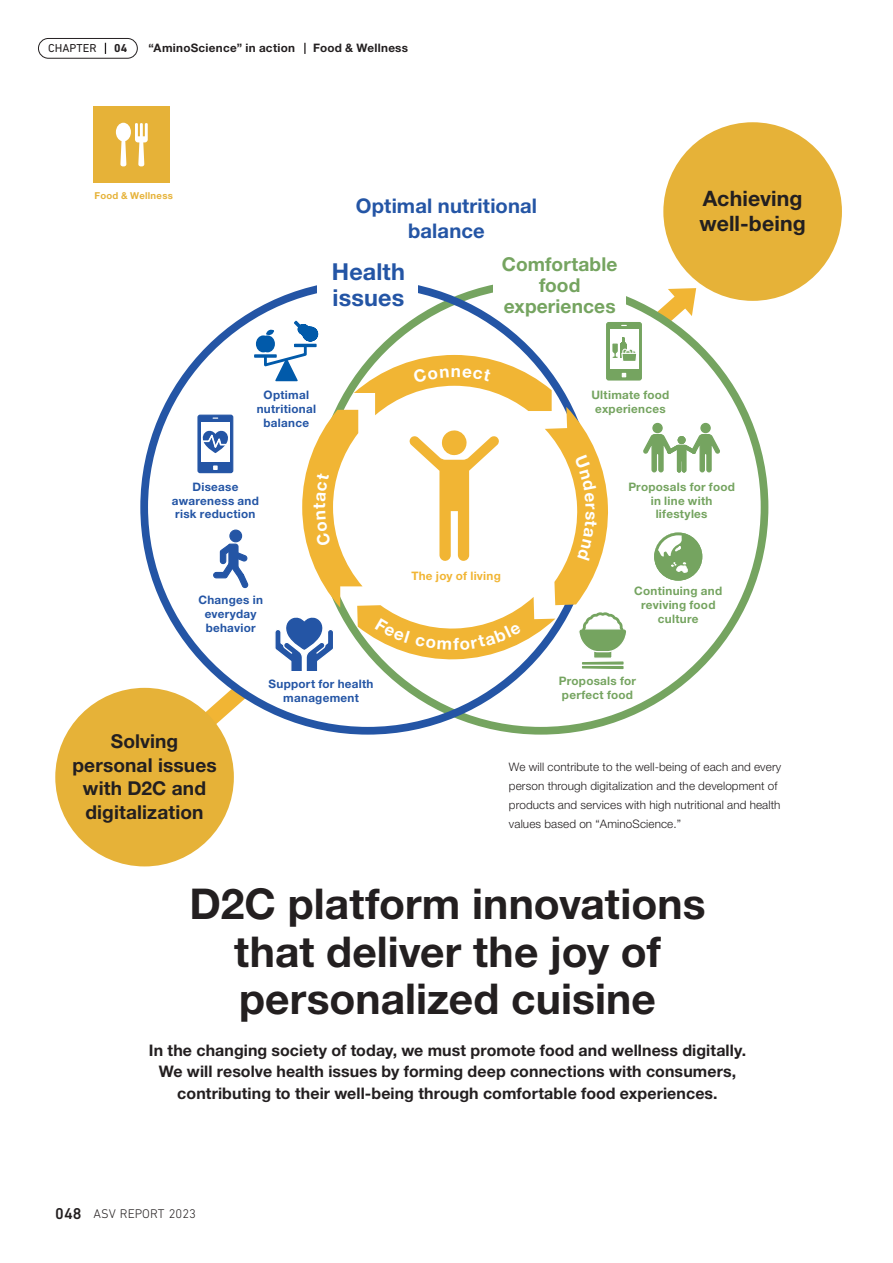
<style>
.page{position:relative;width:893px;height:1263px;background:#fff}
.page>*{position:absolute;margin:0;border:0;box-sizing:border-box;transform-origin:0 0}
.t1{font:700 42.45px/47.8px "Helvetica Neue LT Std";color:#231f20;text-align:center}
.t2{font:700 23.4px/25.5px "Helvetica Neue LT Std";letter-spacing:.005em;color:#2455a5}
.t3{font:700 21.3px/25.5px "Helvetica Neue LT Std";letter-spacing:.005em;color:#231f20}
.t4{font:700 20.25px/24.5px "Helvetica Neue LT Std";letter-spacing:.005em;color:#2455a5;text-align:center}
.t5{font:700 19.2px/23.4px "Helvetica Neue LT Std";letter-spacing:.005em;color:#231f20;text-align:center}
.t6{font:700 19.2px/21.3px "Helvetica Neue LT Std";letter-spacing:.005em;color:#75a460;text-align:center}
.t7{font:700 15.9px/21.3px "Helvetica Neue LT Std";letter-spacing:.005em;color:#231f20;text-align:center}
.t8{font:300 12.75px "DIN Next LT Pro";color:#231f20}
.t9{font:300 11.7px/19.2px "Helvetica Neue LT Std";letter-spacing:.01em;color:#231f20}
.t10{font:700 11.7px/13.8px "Helvetica Neue LT Std";letter-spacing:.025em;color:#75a460;text-align:center}
.t11{font:700 11.7px/13.8px "Helvetica Neue LT Std";letter-spacing:.025em;color:#2455a5;text-align:center}
.t12{font:700 11.7px "Helvetica Neue LT Std";letter-spacing:.025em;color:#231f20}
.t13{font:700 11.7px "Helvetica Neue LT Std";letter-spacing:.02em;color:#f1b534}
.t14{font:11.7px "DIN Next LT Pro";color:#231f20}
.t15{font:700 11.7px "DIN Next LT Pro";color:#231f20}
.t16{font:700 9.6px "Helvetica Neue LT Std";letter-spacing:.03em;color:#e6b238}
.s1{font-weight:500;font-size:15.9px}
</style>
<div class="page">
<svg style="left:199px;top:305px;width:490px;height:425px"></svg>
<div style="left:317px;top:283px;width:447px;height:448px;background:#fff;border-radius:50%"></div>
<div style="left:144px;top:283px;width:447px;height:448px;background:#fff;border-radius:50%"></div>
<div style="left:663px;top:122px;width:179px;height:179px;background:#e6b238;border-radius:50%"></div>
<div style="left:55px;top:688px;width:179px;height:178px;background:#e6b238;border-radius:50%"></div>
<div style="left:230px;top:530px;width:12px;height:12px;background:#2455a5;border-radius:50%"></div>
<div style="left:229px;top:529px;width:13px;height:13px;border:1px solid #2455a5;border-radius:50%"></div>
<svg style="left:214px;top:543px;width:35px;height:46px"></svg>
<div style="left:94px;top:106px;width:76px;height:77px;background:#e6b238"></div>
<svg style="left:116px;top:123px;width:32px;height:43px"></svg>
<div style="left:257px;top:337px;width:12px;height:14px;background:#015aaa;border-radius:50%"></div>
<div style="left:256px;top:335px;width:15px;height:17px;border:3px solid #015aaa;border-radius:50%"></div>
<div style="left:260px;top:335px;width:15px;height:17px;border:3px solid #015aaa;border-radius:50%"></div>
<svg style="left:254px;top:354px;width:9px;height:4px"></svg>
<div style="left:38px;top:38px;width:100px;height:20px;border:1px solid #231f20;border-radius:10px"></div>
<svg style="left:304px;top:43px;width:2px;height:11px"></svg>
<div style="left:198px;top:415px;width:35px;height:58px;background:#2455a5;border-radius:2px"></div>
<div style="left:197px;top:415px;width:36px;height:58px;border:1px solid #2455a5;border-radius:2px"></div>
<div style="left:201px;top:422px;width:29px;height:40px;background:#fff"></div>
<svg style="left:202px;top:430px;width:26px;height:23px"></svg>
<svg style="left:213px;top:465px;width:5px;height:5px"></svg>
<svg style="left:263px;top:288px;width:458px;height:385px"></svg>
<p class="t14" style="left:48px;top:42px;width:50px">CHAPTER</p>
<p class="t15" style="left:114px;top:42px;width:15px">04</p>
<p class="t12" style="left:149px;top:41px;width:148px">“AminoScience” in action</p>
<p class="t12" style="left:313px;top:41px;width:96px">Food &amp; Wellness</p>
<p class="t16" style="left:95px;top:190px;width:80px">Food &amp; Wellness</p>
<p class="t4" style="left:356px;top:194px;width:183px">Optimal nutritional balance</p>
<h2 class="t2" style="left:332px;top:259px;width:75px">Health issues</h2>
<p class="t6" style="left:502px;top:253px;width:117px">Comfortable food experiences</p>
<p class="t11" style="left:257px;top:388px;width:61px">Optimal nutritional balance</p>
<p class="t10" style="left:591px;top:388px;width:80px">Ultimate food experiences</p>
<h3 class="t3" style="left:700px;top:185px;width:108px">Achieving well-being</h3>
<p class="t11" style="left:172px;top:479px;width:89px">Disease awareness and risk reduction</p>
<p class="t11" style="left:198px;top:593px;width:66px">Changes in everyday behavior</p>
<p class="t5" style="left:72px;top:729px;width:146px">Solving personal issues with D2C and digitalization</p>
<p class="t11" style="left:268px;top:677px;width:107px">Support for health management</p>
<p class="t13" style="left:411px;top:568px;width:91px">The joy of living</p>
<p class="t10" style="left:628px;top:479px;width:108px">Proposals for food in line with lifestyles</p>
<p class="t10" style="left:634px;top:584px;width:89px">Continuing and reviving food culture</p>
<p class="t10" style="left:559px;top:674px;width:79px;text-align:left">Proposals for perfect food</p>
<p class="t9" style="left:509px;top:757px;width:274px">We will contribute to the well-being of each and every person through digitalization and the development of products and services with high nutritional and health values based on “AminoScience.”</p>
<h1 class="t1" style="left:190px;top:879px;width:517px">D2C platform innovations that deliver the joy of personalized cuisine</h1>
<p class="t7" style="left:149px;top:1039px;width:599px">In the changing society of today, we must promote food and wellness digitally.<br>We will resolve health issues by forming deep connections with consumers, contributing to their well-being through comfortable food experiences.</p>
<p class="t8" style="left:55px;top:1206px;width:142px"><span class="s1">048</span> ASV REPORT 2023</p>
</div>
